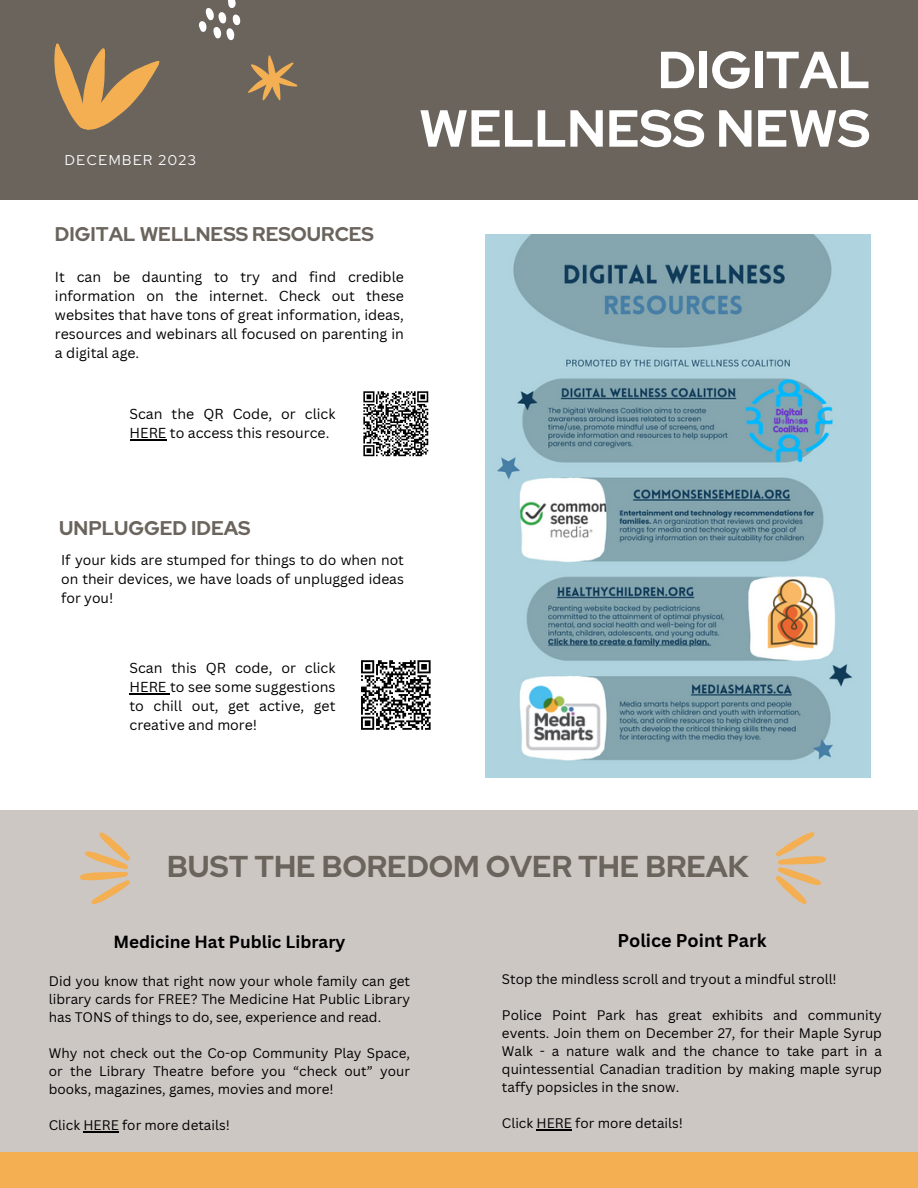
<style>
.page{position:relative;width:918px;height:1188px;background:#fff}
.page>*{position:absolute;margin:0;border:0;box-sizing:border-box;transform-origin:0 0}
.t1{font:700 52.05px/58.5px "Red Hat Display";color:#fff;text-align:right}
.t2{font:700 30px "Red Hat Display";color:#6a645d}
.t3{font:700 19.8px "Red Hat Display";color:#6a645d}
.t4{font:700 18px "Canva Sans";color:#000}
.t5{font:700 17.1px "Canva Sans";color:#000}
.t6{font:14.1px/19.2px "Canva Sans";color:#000;text-align:justify}
.t7{font:14.1px "Red Hat Display";letter-spacing:.11em;color:#fff}
.t8{font:13.8px/19.2px "Canva Sans";color:#000;text-align:justify}
.t9{font:13.5px/18px "Canva Sans";color:#000;text-align:justify}
</style>
<div class="page">
<div style="left:0;top:0;width:918px;height:200px;background:#6a645d"></div>
<div style="left:0;top:810px;width:918px;height:343px;background:#cdc7c4"></div>
<div style="left:0;top:1153px;width:918px;height:35px;background:#f3af52"></div>
<svg style="left:54px;top:43px;width:106px;height:87px"></svg>
<svg style="left:199px;top:0;width:41px;height:40px"></svg>
<svg style="left:248px;top:55px;width:49px;height:45px"></svg>
<img style="left:486px;top:234px;width:385px;height:544px">
<svg style="left:363px;top:391px;width:66px;height:66px"></svg>
<svg style="left:80px;top:832px;width:50px;height:72px"></svg>
<hr style="left:130px;top:440px;width:36px;height:1px;background:#000">
<svg style="left:776px;top:832px;width:50px;height:72px"></svg>
<hr style="left:83px;top:1131px;width:36px;height:1px;background:#000">
<hr style="left:537px;top:1129px;width:35px;height:2px;background:#000">
<svg style="left:361px;top:660px;width:70px;height:70px"></svg>
<hr style="left:130px;top:693px;width:40px;height:1px;background:#000">
<p class="t7" style="left:65px;top:151px;width:133px">DECEMBER 2023</p>
<p class="t1" style="left:419px;top:40px;width:453px">DIGITAL<br>WELLNESS NEWS</p>
<p class="t3" style="left:55px;top:221px;width:321px">DIGITAL WELLNESS RESOURCES</p>
<p class="t6" style="left:55px;top:267px;width:350px">It can be daunting to try and find credible information on the internet. Check out these websites that have tons of great information, ideas, resources and webinars all focused on parenting in a digital age.</p>
<p class="t6" style="left:130px;top:404px;width:207px">Scan the QR Code, or click<br>HERE to access this resource.</p>
<p class="t3" style="left:59px;top:515px;width:193px">UNPLUGGED IDEAS</p>
<p class="t8" style="left:61px;top:550px;width:344px">If your kids are stumped for things to do when not on their devices, we have loads of unplugged ideas for you!</p>
<p class="t6" style="left:130px;top:658px;width:207px">Scan this QR code, or click HERE to see some suggestions to chill out, get active, get creative and more!</p>
<p class="t2" style="left:167px;top:847px;width:583px">BUST THE BOREDOM OVER THE BREAK</p>
<p class="t5" style="left:113px;top:929px;width:234px">Medicine Hat Public Library</p>
<p class="t9" style="left:49px;top:972px;width:363px">Did you know that right now your whole family can get library cards for FREE? The Medicine Hat Public Library has TONS of things to do, see, experience and read.</p>
<p class="t9" style="left:49px;top:1044px;width:363px">Why not check out the Co-op Community Play Space, or the Library Theatre before you “check out” your books, magazines, games, movies and more!</p>
<p class="t9" style="left:49px;top:1116px;width:183px">Click HERE for more details!</p>
<p class="t4" style="left:617px;top:928px;width:151px">Police Point Park</p>
<p class="t9" style="left:502px;top:970px;width:336px">Stop the mindless scroll and tryout a mindful stroll!</p>
<p class="t9" style="left:502px;top:1006px;width:381px">Police Point Park has great exhibits and community events. Join them on December 27, for their Maple Syrup Walk - a nature walk and the chance to take part in a quintessential Canadian tradition by making maple syrup taffy popsicles in the snow.</p>
<p class="t9" style="left:502px;top:1114px;width:183px">Click HERE for more details!</p>
</div>
